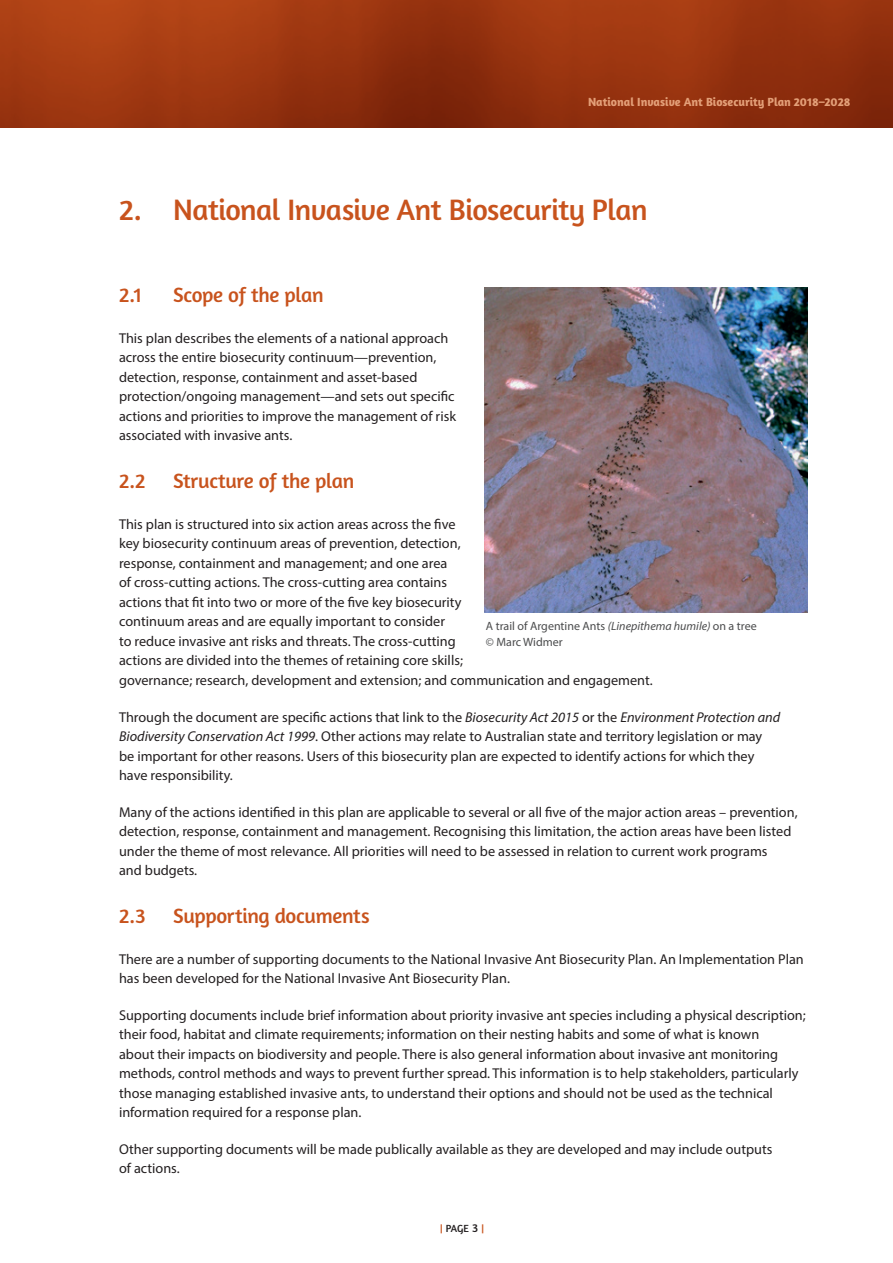
<style>
.page{position:relative;width:893px;height:1263px;background:#fff}
.page>*{position:absolute;margin:0;border:0;box-sizing:border-box;transform-origin:0 0}
.Subhead_1{font:30px "Amaranth";letter-spacing:-.02em;color:#c8531d}
.Subhead_2{font:21px "Amaranth";letter-spacing:-.015em;color:#c8531d}
.Text{font:14.25px/19.5px "Myriad Pro";color:#231f20}
.t1{font:12px/16.5px "Myriad Pro";color:#4b4c4d}
.t2{font:700 12px "Amaranth";color:#e39f78}
.t3{font:10.5px "Amaranth";color:#231f20}
.s1{font-style:italic}
.s2{color:#c8531d}
.s3{font-size:12px}
</style>
<div class="page">
<img style="left:0;top:0;width:893px;height:128px">
<img style="left:485px;top:287px;width:323px;height:325px">
<p class="t2" style="left:588px;top:95px;width:264px">National Invasive Ant Biosecurity Plan 2018–2028</p>
<p class="Subhead_1" style="left:119px;top:192px;width:530px">2. National Invasive Ant Biosecurity Plan</p>
<p class="Subhead_2" style="left:119px;top:282px;width:24px">2.1</p>
<p class="Subhead_2" style="left:173px;top:282px;width:152px">Scope of the plan</p>
<p class="Text" style="left:119px;top:328px;width:338px">This plan describes the elements of a national approach across the entire biosecurity continuum—prevention, detection, response, containment and asset-based protection/ongoing management—and sets out specific actions and priorities to improve the management of risk associated with invasive ants.</p>
<p class="Subhead_2" style="left:119px;top:469px;width:28px">2.2</p>
<p class="Subhead_2" style="left:173px;top:469px;width:183px">Structure of the plan</p>
<p class="Text" style="left:119px;top:514px;width:535px">This plan is structured into six action areas across the five<br>key biosecurity continuum areas of prevention, detection,<br>response, containment and management; and one area<br>of cross-cutting actions. The cross-cutting area contains<br>actions that fit into two or more of the five key biosecurity<br>continuum areas and are equally important to consider<br>to reduce invasive ant risks and threats. The cross-cutting<br>actions are divided into the themes of retaining core skills;<br>governance; research, development and extension; and communication and engagement.</p>
<p class="Text" style="left:119px;top:707px;width:663px">Through the document are specific actions that link to the <span class="s1">Biosecurity Act 2015</span> or the <span class="s1">Environment Protection and Biodiversity Conservation Act 1999</span>. Other actions may relate to Australian state and territory legislation or may be important for other reasons. Users of this biosecurity plan are expected to identify actions for which they have responsibility.</p>
<p class="Text" style="left:119px;top:802px;width:680px">Many of the actions identified in this plan are applicable to several or all five of the major action areas – prevention, detection, response, containment and management. Recognising this limitation, the action areas have been listed under the theme of most relevance. All priorities will need to be assessed in relation to current work programs<br>and budgets.</p>
<p class="Subhead_2" style="left:119px;top:903px;width:28px">2.3</p>
<p class="Subhead_2" style="left:173px;top:903px;width:198px">Supporting documents</p>
<p class="Text" style="left:119px;top:949px;width:686px">There are a number of supporting documents to the National Invasive Ant Biosecurity Plan. An Implementation Plan has been developed for the National Invasive Ant Biosecurity Plan.</p>
<p class="Text" style="left:119px;top:1005px;width:688px">Supporting documents include brief information about priority invasive ant species including a physical description; their food, habitat and climate requirements; information on their nesting habits and some of what is known<br>about their impacts on biodiversity and people. There is also general information about invasive ant monitoring methods, control methods and ways to prevent further spread. This information is to help stakeholders, particularly those managing established invasive ants, to understand their options and should not be used as the technical information required for a response plan.</p>
<p class="Text" style="left:119px;top:1139px;width:655px">Other supporting documents will be made publically available as they are developed and may include outputs of actions.</p>
<p class="t1" style="left:486px;top:617px;width:272px">A trail of Argentine Ants <span class="s1">(Linepithema humile)</span> on a tree © Marc Widmer</p>
<p class="t3" style="left:440px;top:1222px;width:46px"><span class="s2">|</span> PAGE <span class="s3">3</span> <span class="s2">|</span></p>
</div>
